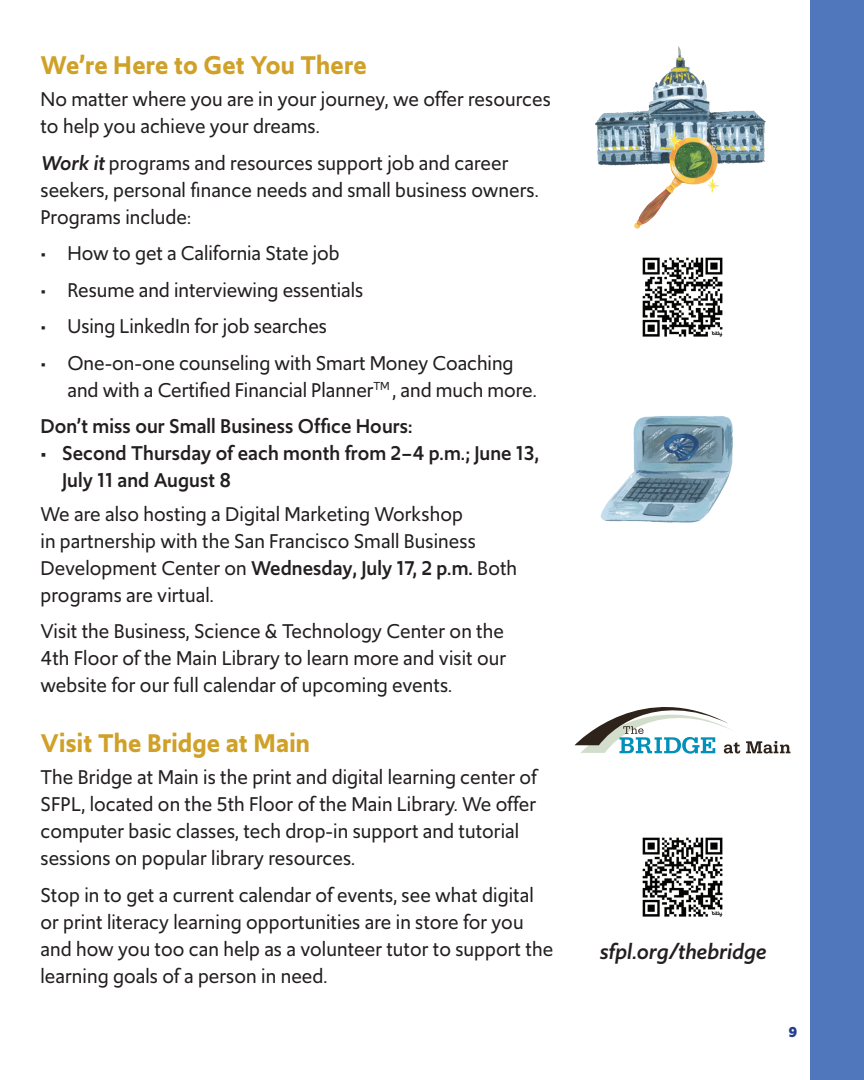
<style>
.page{position:relative;width:864px;height:1080px;background:#fff}
.page>*{position:absolute;margin:0;border:0;box-sizing:border-box;transform-origin:0 0}
.t1{font:600 27px "Upgrade";letter-spacing:.005em;color:#d0a128}
.t2{font:italic 500 22.5px "Upgrade";color:#231f20}
.t3{font:21px/27px "Upgrade";letter-spacing:.005em;color:#231f20}
.t4{font:500 21px/27px "Upgrade";letter-spacing:.005em;color:#231f20}
.t5{font:700 15px "Upgrade";color:#253f8e}
.s1{font-weight:500;font-style:italic}
.s2{font-weight:500}
</style>
<div class="page">
<div style="left:810px;top:0;width:54px;height:1080px;background:#5076bb"></div>
<img style="left:642px;top:257px;width:81px;height:80px">
<img style="left:595px;top:46px;width:171px;height:120px">
<img style="left:600px;top:416px;width:133px;height:107px">
<svg style="left:746px;top:741px;width:44px;height:13px"></svg>
<svg style="left:574px;top:707px;width:166px;height:47px"></svg>
<img style="left:642px;top:837px;width:81px;height:80px">
<img style="left:629px;top:125px;width:107px;height:104px">
<p class="t1" style="left:40px;top:47px;width:328px">We’re Here to Get You There</p>
<p class="t3" style="left:40px;top:86px;width:512px">No matter where you are in your journey, we offer resources to help you achieve your dreams.</p>
<p class="t3" style="left:40px;top:149px;width:500px"><span class="s1">Work it</span> programs and resources support job and career seekers, personal finance needs and small business owners.<br>Programs include:</p>
<p class="t3" style="left:40px;top:240px;width:301px">• How to get a California State job</p>
<p class="t3" style="left:40px;top:276px;width:324px">• Resume and interviewing essentials</p>
<p class="t3" style="left:40px;top:313px;width:288px">• Using LinkedIn for job searches</p>
<p class="t3" style="left:68px;top:349px;width:471px;text-indent:-27px">• One-on-one counseling with Smart Money Coaching and with a Certified Financial Planner<sup>TM</sup> , and much more.</p>
<p class="t4" style="left:41px;top:413px;width:373px">Don’t miss our Small Business Office Hours:</p>
<p class="t4" style="left:62px;top:440px;width:479px;text-indent:-22px">• Second Thursday of each month from 2–4 p.m.; June 13,<br>July 11 and August 8</p>
<p class="t3" style="left:41px;top:500px;width:478px">We are also hosting a Digital Marketing Workshop<br>in partnership with the San Francisco Small Business Development Center on <span class="s2">Wednesday, July 17, 2 p.m.</span> Both programs are virtual.</p>
<p class="t3" style="left:41px;top:618px;width:467px;text-align:justify">Visit the Business, Science &amp; Technology Center on the 4th Floor of the Main Library to learn more and visit our website for our full calendar of upcoming events.</p>
<p class="t1" style="left:40px;top:725px;width:271px">Visit The Bridge at Main</p>
<p class="t3" style="left:40px;top:764px;width:498px">The Bridge at Main is the print and digital learning center of SFPL, located on the 5th Floor of the Main Library. We offer computer basic classes, tech drop-in support and tutorial sessions on popular library resources.</p>
<p class="t3" style="left:40px;top:881px;width:514px">Stop in to get a current calendar of events, see what digital or print literacy learning opportunities are in store for you and how you too can help as a volunteer tutor to support the learning goals of a person in need.</p>
<p class="t2" style="left:599px;top:936px;width:168px">sfpl.org/thebridge</p>
<p class="t5" style="left:788px;top:1022px;width:10px">9</p>
</div>
